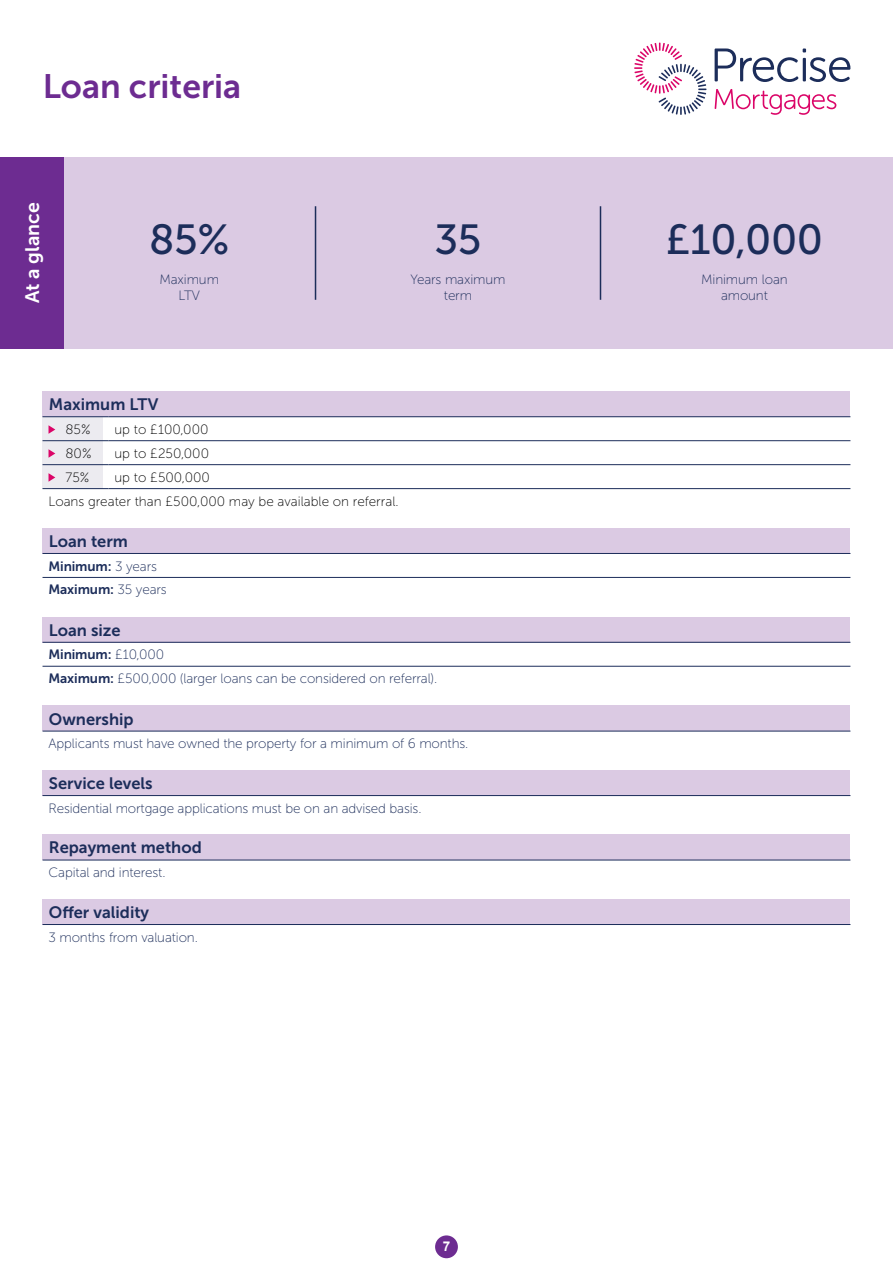
<style>
.page{position:relative;width:893px;height:1263px;background:#fff}
.page>*{position:absolute;margin:0;border:0;box-sizing:border-box;transform-origin:0 0}
.t1{font:42px "Museo Sans 500";letter-spacing:-.01em;color:#1c2d5a}
.t2{font:33.75px "Museo Sans 700";color:#6d2c91}
.t3{font:19.5px "Museo Sans 700";color:#fff}
.t4{font:16.5px "Museo Sans 700";color:#1c2d5a}
.t5{font:13.5px/16.2px "Museo Sans 100";letter-spacing:-.01em;color:#1c2d5a;text-align:center}
.t6{font:13.5px/24px "Museo Sans 100";color:#000}
.t7{font:13.5px/24px "Museo Sans 700";letter-spacing:-.01em;color:#1c2d5a}
.t8{font:700 13.5px "Arial";color:#fff}
.s1{font-family:"Museo Sans 100"}
.s2{font-family:"Museo Sans 700"}
</style>
<div class="page">
<div style="left:435px;top:1235px;width:23px;height:23px;background:#6d2c91;border-radius:50%"></div>
<svg style="left:715px;top:48px;width:135px;height:34px"></svg>
<svg style="left:715px;top:89px;width:121px;height:26px"></svg>
<svg style="left:634px;top:43px;width:72px;height:72px"></svg>
<div style="left:0;top:157px;width:893px;height:192px;background:#dbcae3"></div>
<div style="left:0;top:157px;width:64px;height:192px;background:#6d2c91"></div>
<div style="left:43px;top:391px;width:60px;height:98px;background:#ecebf0"></div>
<hr style="left:315px;top:206px;width:1px;height:94px;background:#1c2d5a">
<hr style="left:600px;top:206px;width:1px;height:94px;background:#1c2d5a">
<div style="left:43px;top:391px;width:807px;height:26px;background:#dbcae3"></div>
<hr style="left:43px;top:416px;width:65px;height:1px;background:#1c2d5a">
<hr style="left:108px;top:416px;width:742px;height:1px;background:#1c2d5a">
<hr style="left:43px;top:440px;width:65px;height:1px;background:#1c2d5a">
<hr style="left:108px;top:440px;width:742px;height:1px;background:#1c2d5a">
<hr style="left:43px;top:464px;width:65px;height:1px;background:#1c2d5a">
<hr style="left:108px;top:464px;width:742px;height:1px;background:#1c2d5a">
<hr style="left:43px;top:488px;width:65px;height:1px;background:#1c2d5a">
<hr style="left:108px;top:488px;width:742px;height:1px;background:#1c2d5a">
<svg style="left:49px;top:425px;width:6px;height:9px"></svg>
<svg style="left:49px;top:449px;width:6px;height:9px"></svg>
<svg style="left:49px;top:473px;width:6px;height:9px"></svg>
<div style="left:43px;top:528px;width:807px;height:25px;background:#dbcae3"></div>
<hr style="left:43px;top:553px;width:807px;height:1px;background:#1c2d5a">
<hr style="left:43px;top:577px;width:807px;height:1px;background:#1c2d5a">
<div style="left:43px;top:617px;width:807px;height:25px;background:#dbcae3"></div>
<hr style="left:43px;top:642px;width:807px;height:1px;background:#1c2d5a">
<hr style="left:43px;top:666px;width:807px;height:1px;background:#1c2d5a">
<div style="left:43px;top:705px;width:807px;height:26px;background:#dbcae3"></div>
<hr style="left:43px;top:731px;width:807px;height:1px;background:#1c2d5a">
<div style="left:43px;top:770px;width:807px;height:25px;background:#dbcae3"></div>
<hr style="left:43px;top:795px;width:807px;height:1px;background:#1c2d5a">
<div style="left:43px;top:834px;width:807px;height:26px;background:#dbcae3"></div>
<hr style="left:43px;top:860px;width:807px;height:1px;background:#1c2d5a">
<div style="left:43px;top:899px;width:807px;height:25px;background:#dbcae3"></div>
<hr style="left:43px;top:924px;width:807px;height:1px;background:#1c2d5a">
<h2 class="t2" style="left:43px;top:68px;width:200px">Loan criteria</h2>
<h3 class="t3" style="left:22px;top:303px;width:102px;rotate:-90deg">At a glance</h3>
<h1 class="t1" style="left:149px;top:216px;width:82px">85%</h1>
<p class="t5" style="left:159px;top:271px;width:61px">Maximum<br>LTV</p>
<h1 class="t1" style="left:434px;top:216px;width:49px">35</h1>
<p class="t5" style="left:410px;top:271px;width:96px">Years maximum term</p>
<p class="t4" style="left:49px;top:395px;width:111px">Maximum LTV</p>
<p class="t6" style="left:66px;top:417px;width:27px">85%</p>
<p class="t6" style="left:114px;top:417px;width:96px">up to £100,000</p>
<p class="t6" style="left:66px;top:441px;width:27px">80%</p>
<p class="t6" style="left:114px;top:441px;width:96px">up to £250,000</p>
<p class="t6" style="left:66px;top:465px;width:25px">75%</p>
<p class="t6" style="left:49px;top:465px;width:352px;text-indent:66px">up to £500,000<br>Loans greater than £500,000 may be available on referral.</p>
<p class="t4" style="left:49px;top:532px;width:81px">Loan term</p>
<p class="t7" style="left:49px;top:554px;width:120px">Minimum: <span class="s1">3 years<br></span>Maximum: <span class="s1">35 years</span></p>
<p class="t4" style="left:49px;top:621px;width:73px">Loan size</p>
<p class="t7" style="left:49px;top:643px;width:117px">Minimum: <span class="s1">£10,000</span></p>
<p class="t5" style="left:49px;top:671px;width:390px"><span class="s2">Maximum:</span> £500,000 (larger loans can be considered on referral).</p>
<p class="t4" style="left:49px;top:710px;width:86px">Ownership</p>
<p class="t5" style="left:49px;top:735px;width:421px">Applicants must have owned the property for a minimum of 6 months.</p>
<p class="t4" style="left:49px;top:774px;width:105px">Service levels</p>
<p class="t5" style="left:49px;top:800px;width:375px">Residential mortgage applications must be on an advised basis.</p>
<p class="t4" style="left:49px;top:838px;width:154px">Repayment method</p>
<p class="t5" style="left:49px;top:864px;width:119px">Capital and interest.</p>
<p class="t4" style="left:49px;top:903px;width:102px">Offer validity</p>
<p class="t5" style="left:49px;top:929px;width:151px">3 months from valuation.</p>
<p class="t8" style="left:443px;top:1237px;width:9px">7</p>
<h1 class="t1" style="left:666px;top:216px;width:159px">£10,000</h1>
<p class="t5" style="left:701px;top:271px;width:88px">Minimum loan</p>
<p class="t5" style="left:721px;top:287px;width:49px">amount</p>
</div>
